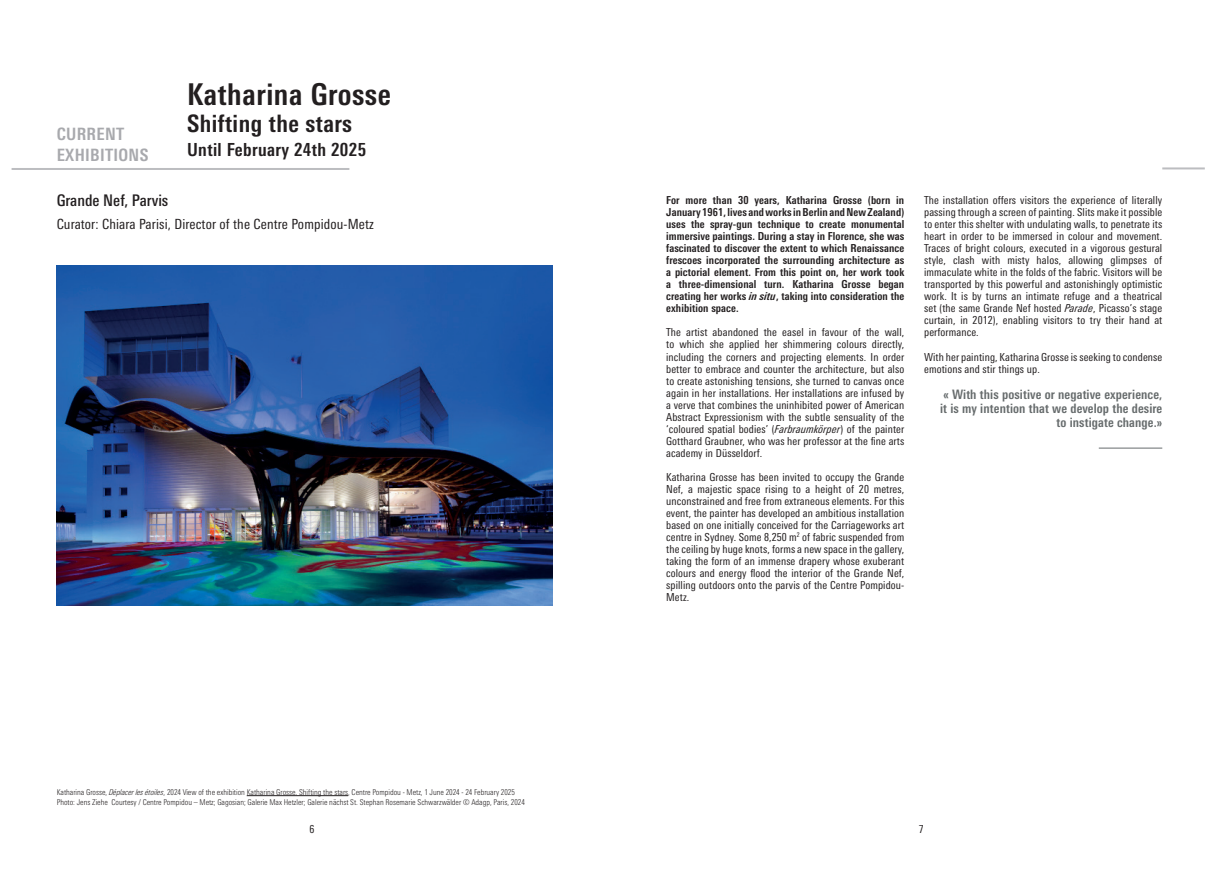
<style>
.page{position:relative;width:1219px;height:871px;background:#fff}
.page>*{position:absolute;margin:0;border:0;box-sizing:border-box;transform-origin:0 0}
.t1{font:700 condensed 30px "Univers Next Pro";letter-spacing:.02em;color:#231f20}
.t2{font:700 condensed 24px "Univers Next Pro";letter-spacing:.02em;color:#231f20}
.t3{font:700 condensed 18px "Univers Next Pro";letter-spacing:.02em;color:#231f20}
.t4{font:700 condensed 17px/21.2px "Univers Next Pro";letter-spacing:.02em;color:#a8a9ad}
.t5{font:500 condensed 16px "Univers Next Pro";color:#231f20}
.t6{font:condensed 14px "Univers Next Pro";letter-spacing:.01em;color:#231f20}
.t7{font:700 condensed 13px/14px "Univers Next Pro";letter-spacing:.01em;color:#676c6d;text-align:right}
.t8{font:condensed 11px/12px "Univers Next Pro";letter-spacing:.01em;color:#231f20;text-align:justify}
.t9{font:700 condensed 11px/12px "Univers Next Pro";letter-spacing:.01em;color:#231f20;text-align:justify}
.t10{font:300 condensed 8px/10px "Univers Next Pro";color:#231f20}
.s1{font-style:italic}
</style>
<div class="page">
<hr style="left:1162px;top:167px;width:43px;height:2px;background:#bcbdc0">
<hr style="left:1099px;top:448px;width:63px;height:1px;background:#676c6d">
<hr style="left:12px;top:168px;width:337px;height:2px;background:#bcbdc0">
<hr style="left:247px;top:795px;width:101px;height:1px;background:#231f20">
<img style="left:57px;top:265px;width:496px;height:340px">
<h3 class="t4" style="left:57px;top:123px;width:93px">CURRENT<br>EXHIBITIONS</h3>
<h1 class="t1" style="left:187px;top:77px;width:205px">Katharina Grosse</h1>
<h2 class="t2" style="left:187px;top:109px;width:167px">Shifting the stars</h2>
<h3 class="t3" style="left:187px;top:139px;width:181px">Until February 24th 2025</h3>
<h3 class="t5" style="left:57px;top:191px;width:113px">Grande Nef, Parvis</h3>
<p class="t6" style="left:57px;top:216px;width:319px">Curator: Chiara Parisi, Director of the Centre Pompidou-Metz</p>
<p class="t10" style="left:57px;top:786px;width:470px">Katharina Grosse, <span class="s1">Déplacer les étoiles</span>, 2024 View of the exhibition Katharina Grosse. Shifting the stars, Centre Pompidou - Metz, 1 June 2024 - 24 February 2025<br>Photo: Jens Ziehe Courtesy / Centre Pompidou – Metz; Gagosian; Galerie Max Hetzler; Galerie nächst St. Stephan Rosemarie Schwarzwälder © Adagp, Paris, 2024</p>
<p class="t8" style="left:309px;top:822px;width:6px">6</p>
<p class="t9" style="left:666px;top:194px;width:240px">For more than 30 years, Katharina Grosse (born in January 1961, lives and works in Berlin and New Zealand) uses the spray-gun technique to create monumental immersive paintings. During a stay in Florence, she was fascinated to discover the extent to which Renaissance frescoes incorporated the surrounding architecture as a pictorial element. From this point on, her work took a three-dimensional turn. Katharina Grosse began creating her works <span class="s1">in situ</span>, taking into consideration the exhibition space.</p>
<p class="t8" style="left:666px;top:326px;width:240px">The artist abandoned the easel in favour of the wall, to which she applied her shimmering colours directly, including the corners and projecting elements. In order better to embrace and counter the architecture, but also to create astonishing tensions, she turned to canvas once again in her installations. Her installations are infused by a verve that combines the uninhibited power of American Abstract Expressionism with the subtle sensuality of the ‘coloured spatial bodies’ (<span class="s1">Farbraumkörper</span>) of the painter Gotthard Graubner, who was her professor at the fine arts academy in Düsseldorf.</p>
<p class="t8" style="left:666px;top:470px;width:240px">Katharina Grosse has been invited to occupy the Grande Nef, a majestic space rising to a height of 20 metres, unconstrained and free from extraneous elements. For this event, the painter has developed an ambitious installation based on one initially conceived for the Carriageworks art centre in Sydney. Some 8,250 m<sup>2</sup> of fabric suspended from the ceiling by huge knots, forms a new space in the gallery, taking the form of an immense drapery whose exuberant colours and energy flood the interior of the Grande Nef, spilling outdoors onto the parvis of the Centre Pompidou-Metz.</p>
<p class="t8" style="left:924px;top:194px;width:240px">The installation offers visitors the experience of literally passing through a screen of painting. Slits make it possible to enter this shelter with undulating walls, to penetrate its heart in order to be immersed in colour and movement.<br>Traces of bright colours, executed in a vigorous gestural style, clash with misty halos, allowing glimpses of immaculate white in the folds of the fabric. Visitors will be transported by this powerful and astonishingly optimistic work. It is by turns an intimate refuge and a theatrical set (the same Grande Nef hosted <span class="s1">Parade</span>, Picasso’s stage curtain, in 2012), enabling visitors to try their hand at performance.</p>
<p class="t8" style="left:924px;top:350px;width:240px">With her painting, Katharina Grosse is seeking to condense emotions and stir things up.</p>
<p class="t7" style="left:940px;top:386px;width:224px">« With this positive or negative experience, it is my intention that we develop the desire to instigate change.»</p>
<p class="t8" style="left:919px;top:822px;width:6px">7</p>
</div>
